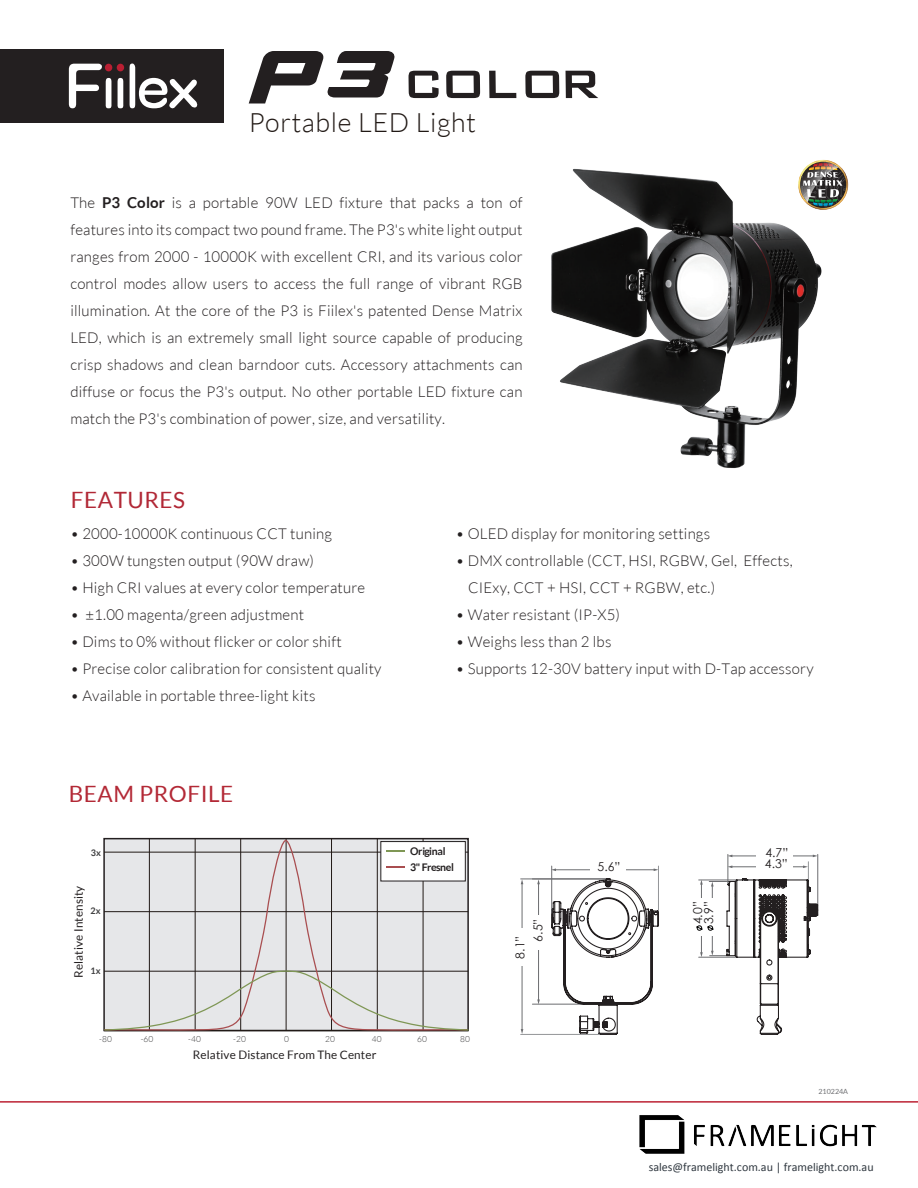
<style>
.page{position:relative;width:918px;height:1188px;background:#fff}
.page>*{position:absolute;margin:0;border:0;box-sizing:border-box;transform-origin:0 0}
.t1{font:300 26.7px "Lato";letter-spacing:.025em;color:#211915}
.t2{font:22.5px "Lato";letter-spacing:.025em;color:#b32936}
.t3{font:22.5px "Lato";letter-spacing:.025em;color:#b12836}
.t4{font:300 15px/27px "Lato";letter-spacing:.015em;color:#231f20;text-align:justify}
.t5{font:12.3px/10.9px "Century Gothic";color:#231f20}
.t6{font:12px "Calibri";color:#303840}
.t7{font:11.7px "Lato";letter-spacing:.01em;color:#231f20}
.t8{font:700 10.5px/16.5px "Lato";letter-spacing:-.05em;color:#231f20}
.t9{font:700 9px "Lato";color:#3e3e3f}
.t10{font:300 8.4px "Lato";letter-spacing:.015em;color:#3e3e3f}
.t11{font:7.2px "Lato";color:#6c6d70}
.s1{font-weight:700}
.s2{color:#b32936}
</style>
<div class="page">
<img style="left:551px;top:168px;width:271px;height:301px">
<img style="left:798px;top:160px;width:50px;height:50px">
<hr style="left:0;top:1101px;width:918px;height:2px;background:#bd2234">
<div style="left:0;top:49px;width:223px;height:74px;background:#231f20"></div>
<svg style="left:69px;top:64px;width:55px;height:44px"></svg>
<svg style="left:130px;top:64px;width:68px;height:45px"></svg>
<hr style="left:818px;top:854px;width:1px;height:50px;background:#6c6d70">
<hr style="left:728px;top:854px;width:1px;height:30px;background:#6c6d70">
<svg style="left:696px;top:855px;width:123px;height:180px"></svg>
<div style="left:756px;top:847px;width:37px;height:25px;background:#fff"></div>
<hr style="left:532px;top:1004px;width:52px;height:1px;background:#6c6d70">
<svg style="left:551px;top:877px;width:108px;height:158px"></svg>
<hr style="left:538px;top:883px;width:1px;height:117px;background:#6c6d70">
<hr style="left:522px;top:883px;width:1px;height:147px;background:#6c6d70">
<div style="left:514px;top:929px;width:14px;height:37px;background:#fff"></div>
<div style="left:532px;top:915px;width:14px;height:34px;background:#fff"></div>
<hr style="left:555px;top:870px;width:100px;height:1px;background:#6c6d70">
<div style="left:591px;top:861px;width:35px;height:14px;background:#fff"></div>
<hr style="left:658px;top:866px;width:1px;height:45px;background:#939598">
<hr style="left:551px;top:866px;width:1px;height:47px;background:#6c6d70">
<hr style="left:521px;top:1034px;width:78px;height:1px;background:#939598">
<hr style="left:521px;top:879px;width:85px;height:1px;background:#6c6d70">
<svg style="left:408px;top:71px;width:31px;height:27px"></svg>
<svg style="left:446px;top:71px;width:34px;height:27px"></svg>
<svg style="left:489px;top:71px;width:27px;height:27px"></svg>
<svg style="left:525px;top:71px;width:34px;height:27px"></svg>
<svg style="left:566px;top:71px;width:32px;height:27px"></svg>
<svg style="left:249px;top:51px;width:146px;height:53px"></svg>
<svg style="left:103px;top:839px;width:366px;height:192px;background:#dbdbdc"></svg>
<img style="left:639px;top:1115px;width:238px;height:39px">
<h1 class="t1" style="left:249px;top:108px;width:229px">Portable LED Light</h1>
<p class="t4" style="left:70px;top:189px;width:454px">The <span class="s1">P3 Color</span> is a portable 90W LED fixture that packs a ton of features into its compact two pound frame. The P3's white light output ranges from 2000 - 10000K with excellent CRI, and its various color control modes allow users to access the full range of vibrant RGB illumination. At the core of the P3 is Fiilex's patented Dense Matrix LED, which is an extremely small light source capable of producing crisp shadows and clean barndoor cuts. Accessory attachments can diffuse or focus the P3's output. No other portable LED fixture can match the P3's combination of power, size, and versatility.</p>
<h2 class="t3" style="left:71px;top:488px;width:116px"><span class="s2">F</span>EATURES</h2>
<p class="t4" style="left:70px;top:521px;width:263px">• 2000-10000K continuous CCT tuning</p>
<p class="t4" style="left:70px;top:548px;width:245px">• 300W tungsten output (90W draw)</p>
<p class="t4" style="left:70px;top:575px;width:296px">• High CRI values at every color temperature</p>
<p class="t4" style="left:70px;top:602px;width:235px">• ±1.00 magenta/green adjustment</p>
<p class="t4" style="left:70px;top:629px;width:273px">• Dims to 0% without flicker or color shift</p>
<p class="t4" style="left:70px;top:656px;width:313px">• Precise color calibration for consistent quality</p>
<p class="t4" style="left:70px;top:683px;width:247px">• Available in portable three-light kits</p>
<p class="t4" style="left:456px;top:521px;width:256px">• OLED display for monitoring settings</p>
<p class="t4" style="left:468px;top:548px;width:326px;text-indent:-12px">• DMX controllable (CCT, HSI, RGBW, Gel, Effects,<br>CIExy, CCT + HSI, CCT + RGBW, etc.)</p>
<p class="t4" style="left:456px;top:602px;width:166px">• Water resistant (IP-X5)</p>
<p class="t4" style="left:456px;top:629px;width:157px">• Weighs less than 2 lbs</p>
<p class="t4" style="left:456px;top:656px;width:359px">• Supports 12-30V battery input with D-Tap accessory</p>
<h2 class="t2" style="left:69px;top:781px;width:166px">BEAM PROFILE</h2>
<p class="t9" style="left:91px;top:847px;width:12px">3x</p>
<p class="t7" style="left:72px;top:978px;width:94px;rotate:-90deg">Relative Intensity</p>
<p class="t9" style="left:91px;top:906px;width:12px">2x</p>
<p class="t9" style="left:91px;top:965px;width:12px">1x</p>
<p class="t8" style="left:410px;top:842px;width:45px">Original<br>3" Fresnel</p>
<p class="t5" style="left:511px;top:942px;width:24px;line-height:18.1px;text-indent:-17px;rotate:-90deg">8.1”<br>6.5”</p>
<p class="t5" style="left:598px;top:861px;width:24px">5.6”</p>
<p class="t5" style="left:692px;top:924px;width:24px;rotate:-90deg">4.0”<br>3.9”</p>
<p class="t5" style="left:765px;top:847px;width:24px">4.7”</p>
<p class="t5" style="left:765px;top:858px;width:24px">4.3”</p>
<p class="t10" style="left:99px;top:1034px;width:14px">-80</p>
<p class="t10" style="left:141px;top:1034px;width:14px">-60</p>
<p class="t10" style="left:188px;top:1034px;width:14px">-40</p>
<p class="t10" style="left:233px;top:1034px;width:14px">-20</p>
<p class="t10" style="left:284px;top:1034px;width:6px">0</p>
<p class="t10" style="left:325px;top:1034px;width:11px">20</p>
<p class="t10" style="left:372px;top:1034px;width:11px">40</p>
<p class="t10" style="left:417px;top:1034px;width:11px">60</p>
<p class="t10" style="left:460px;top:1034px;width:11px">80</p>
<p class="t7" style="left:193px;top:1048px;width:185px">Relative Distance From The Center</p>
<p class="t11" style="left:818px;top:1087px;width:31px">210224A</p>
<p class="t6" style="left:649px;top:1160px;width:226px">sales@framelight.com.au | framelight.com.au</p>
</div>
